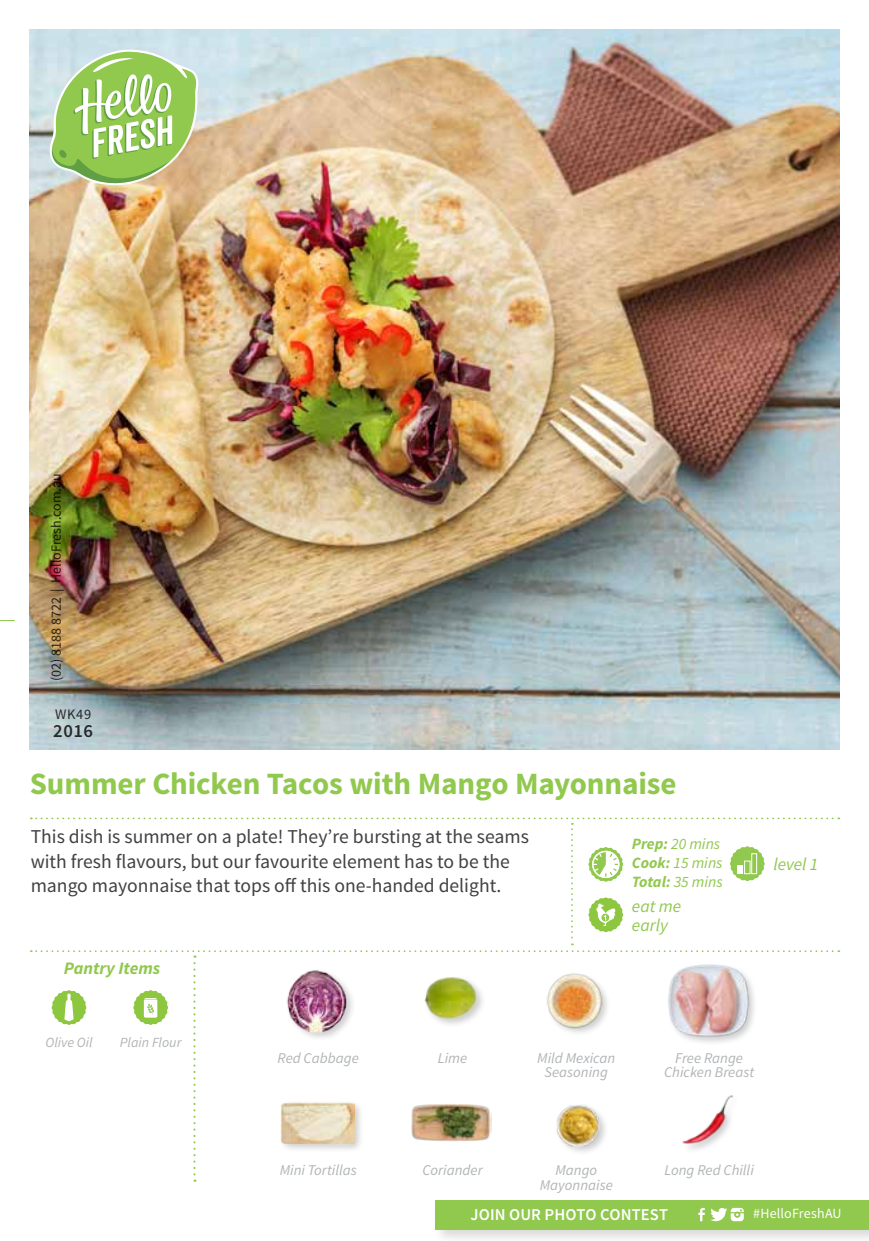
<style>
.page{position:relative;width:869px;height:1241px;background:#fff}
.page>*{position:absolute;margin:0;border:0;box-sizing:border-box;transform-origin:0 0}
.t1{font:700 30.97px "Source Sans Pro";letter-spacing:-.005em;color:#91c84e}
.t2{font:19.6px/24.5px "Source Sans Pro";color:#414042}
.t3{font:600 18.55px "Source Sans Pro";color:#000}
.t4{font:italic 17.5px/18.6px "Source Sans Pro";color:#91c84e}
.t5{font:italic 700 17.5px "Source Sans Pro";color:#91c84e}
.t6{font:600 16.45px "Source Sans Pro";letter-spacing:.005em;color:#fff}
.t7{font:italic 15.75px/18.9px "Source Sans Pro";color:#91c84e}
.t8{font:italic 14.88px/14.5px "Source Sans Pro";color:#b1b4b6;text-align:center}
.t9{font:14.53px "Source Sans Pro";color:#000}
.t10{font:14px "Source Sans Pro";color:#000}
.t11{font:italic 14px "Source Sans Pro";color:#b1b4b6}
.t12{font:14px "Source Sans Pro";letter-spacing:.01em;color:#fff}
.s1{font-weight:700}
</style>
<div class="page">
<img style="left:30px;top:30px;width:808px;height:719px">
<svg style="left:0;top:620px;width:14px;height:1px"></svg>
<svg style="left:50px;top:50px;width:148px;height:135px;background:#b1d189"></svg>
<div style="left:432px;top:1197px;width:436px;height:43px;background:#000;opacity:.15"></div>
<div style="left:435px;top:1199px;width:433px;height:29px;background:#91c84e"></div>
<svg style="left:698px;top:1207px;width:6px;height:13px"></svg>
<svg style="left:710px;top:1207px;width:33px;height:13px"></svg>
<svg style="left:31px;top:817px;width:808px;height:364px"></svg>
<p class="t10" style="left:47px;top:681px;width:209px;rotate:-90deg">(02) 8188 8722 | HelloFresh.com.au</p>
<p class="t9" style="left:55px;top:705px;width:38px">WK49</p>
<p class="t3" style="left:53px;top:719px;width:41px">2016</p>
<h1 class="t1" style="left:30px;top:763px;width:648px">Summer Chicken Tacos with Mango Mayonnaise</h1>
<p class="t2" style="left:31px;top:824px;width:499px">This dish is summer on a plate! They’re bursting at the seams with fresh flavours, but our favourite element has to be the mango mayonnaise that tops off this one-handed delight.</p>
<p class="t7" style="left:631px;top:834px;width:92px"><span class="s1">Prep:</span> 20 mins<br><span class="s1">Cook:</span> 15 mins<br><span class="s1">Total:</span> 35 mins</p>
<p class="t5" style="left:64px;top:956px;width:98px">Pantry Items</p>
<p class="t4" style="left:631px;top:896px;width:51px">eat me early</p>
<p class="t4" style="left:773px;top:854px;width:46px">level 1</p>
<p class="t11" style="left:45px;top:1033px;width:48px">Olive Oil</p>
<p class="t11" style="left:120px;top:1033px;width:63px">Plain Flour</p>
<p class="t8" style="left:277px;top:1050px;width:83px">Red Cabbage</p>
<p class="t8" style="left:437px;top:1050px;width:31px">Lime</p>
<p class="t8" style="left:537px;top:1050px;width:80px">Mild Mexican<br>Seasoning</p>
<p class="t8" style="left:663px;top:1050px;width:92px">Free Range<br>Chicken Breast</p>
<p class="t8" style="left:279px;top:1162px;width:79px">Mini Tortillas</p>
<p class="t8" style="left:422px;top:1162px;width:62px">Coriander</p>
<p class="t8" style="left:539px;top:1162px;width:75px">Mango<br>Mayonnaise</p>
<p class="t8" style="left:664px;top:1162px;width:91px">Long Red Chilli</p>
<p class="t6" style="left:470px;top:1203px;width:199px">JOIN OUR PHOTO CONTEST</p>
<p class="t12" style="left:753px;top:1204px;width:90px">#HelloFreshAU</p>
</div>
